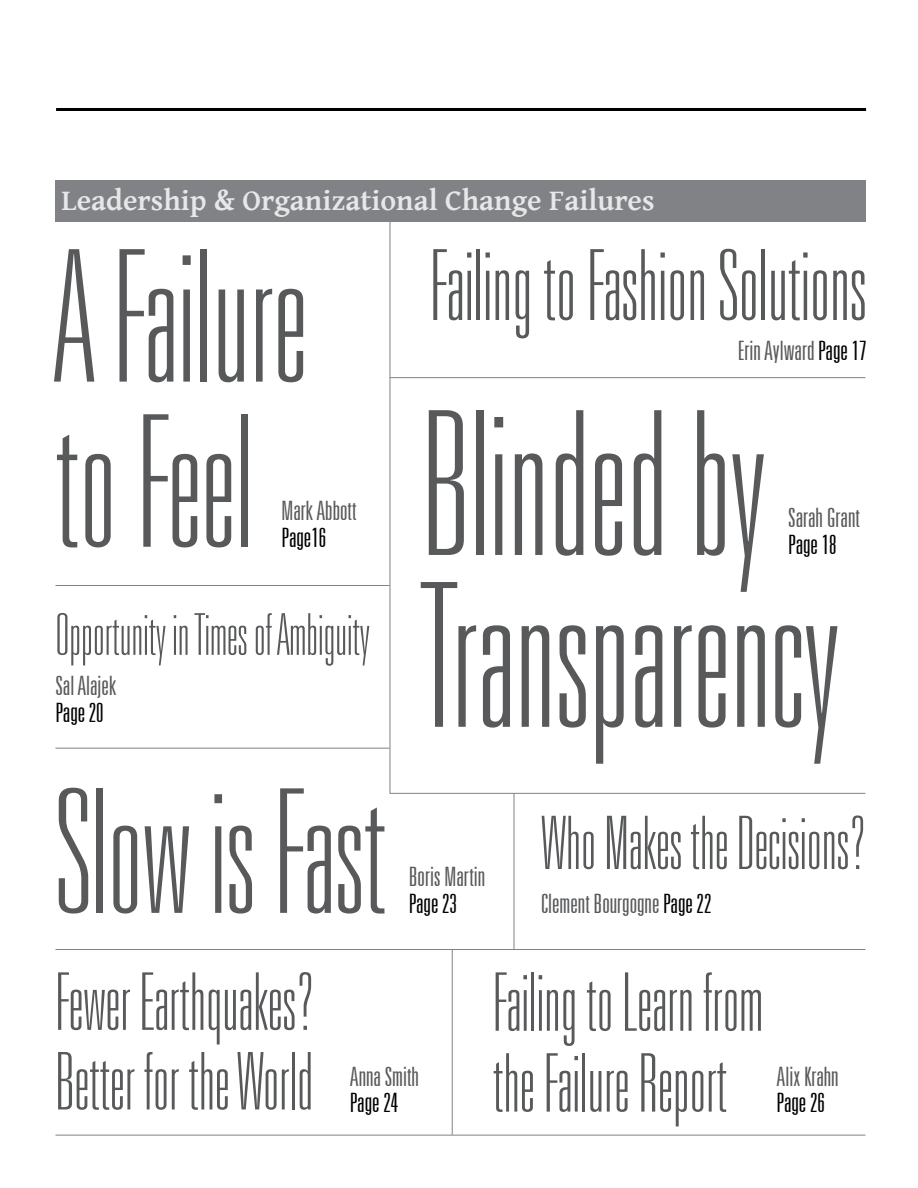
<style>
.page{position:relative;width:918px;height:1188px;background:#fff}
.page>*{position:absolute;margin:0;border:0;box-sizing:border-box;transform-origin:0 0}
.t1{font:100 ultra-condensed 200.55px/171.9px "Univers LT";color:#58595b}
.t2{font:100 ultra-condensed 183.45px/165.1px "Univers LT";color:#58595b}
.t3{font:100 ultra-condensed 172.5px "Univers LT";color:#58595b}
.t4{font:100 ultra-condensed 98.1px "Univers LT";color:#58595b}
.t5{font:100 ultra-condensed 80.85px/80.8px "Univers LT";color:#58595b}
.t6{font:100 ultra-condensed 79.65px/79.7px "Univers LT";color:#58595b}
.t7{font:100 ultra-condensed 73.65px "Univers LT";color:#58595b}
.t8{font:100 ultra-condensed 57.75px "Univers LT";color:#58595b}
.t9{font:700 30px "Gentium Basic";color:#e6e7e8}
.t10{font:300 ultra-condensed 26.7px "Univers LT";color:#58595b}
.t11{font:300 ultra-condensed 26.7px "Univers LT";color:#000}
.s1{color:#000}
</style>
<div class="page">
<hr style="left:56px;top:108px;width:810px;height:3px;background:#000">
<hr style="left:55px;top:949px;width:810px;height:1px;background:#808285">
<hr style="left:452px;top:950px;width:1px;height:185px;background:#808285">
<hr style="left:55px;top:748px;width:335px;height:1px;background:#808285">
<hr style="left:55px;top:585px;width:335px;height:1px;background:#808285">
<hr style="left:390px;top:793px;width:475px;height:1px;background:#808285">
<div style="left:55px;top:180px;width:810px;height:42px;background:#808285"></div>
<hr style="left:390px;top:377px;width:475px;height:1px;background:#808285">
<hr style="left:390px;top:221px;width:1px;height:572px;background:#808285">
<hr style="left:514px;top:794px;width:1px;height:156px;background:#808285">
<hr style="left:55px;top:1135px;width:810px;height:1px;background:#808285">
<p class="t9" style="left:61px;top:177px;width:595px">Leadership &amp; Organizational Change Failures</p>
<h2 class="t2" style="left:55px;top:237px;width:254px">A Failure to Feel</h2>
<h3 class="t4" style="left:430px;top:235px;width:438px">Failing to Fashion Solutions</h3>
<p class="t10" style="left:738px;top:337px;width:130px">Erin Aylward <span class="s1">Page 17</span></p>
<h1 class="t1" style="left:422px;top:401px;width:418px">Blinded by<br>Transparency</h1>
<p class="t10" style="left:282px;top:497px;width:76px">Mark Abbott</p>
<p class="t11" style="left:282px;top:523px;width:46px">Page16</p>
<p class="t10" style="left:788px;top:504px;width:73px">Sarah Grant</p>
<p class="t11" style="left:788px;top:530px;width:50px">Page 18</p>
<h3 class="t8" style="left:55px;top:605px;width:316px">Opportunity in Times of Ambiguity</h3>
<p class="t10" style="left:55px;top:672px;width:62px">Sal Alajek</p>
<p class="t11" style="left:55px;top:698px;width:50px">Page 20</p>
<h3 class="t3" style="left:55px;top:764px;width:332px">Slow is Fast</h3>
<p class="t10" style="left:409px;top:863px;width:78px">Boris Martin</p>
<p class="t11" style="left:409px;top:890px;width:50px">Page 23</p>
<h3 class="t7" style="left:541px;top:805px;width:326px">Who Makes the Decisions?</h3>
<p class="t10" style="left:541px;top:890px;width:172px">Clement Bourgogne <span class="s1">Page 22</span></p>
<h3 class="t6" style="left:55px;top:963px;width:260px">Fewer Earthquakes?<br>Better for the World</h3>
<h3 class="t5" style="left:493px;top:963px;width:272px">Failing to Learn from the Failure Report</h3>
<p class="t10" style="left:350px;top:1062px;width:71px">Anna Smith</p>
<p class="t11" style="left:350px;top:1089px;width:50px">Page 24</p>
<p class="t10" style="left:777px;top:1062px;width:64px">Alix Krahn</p>
<p class="t11" style="left:777px;top:1089px;width:50px">Page 26</p>
</div>
